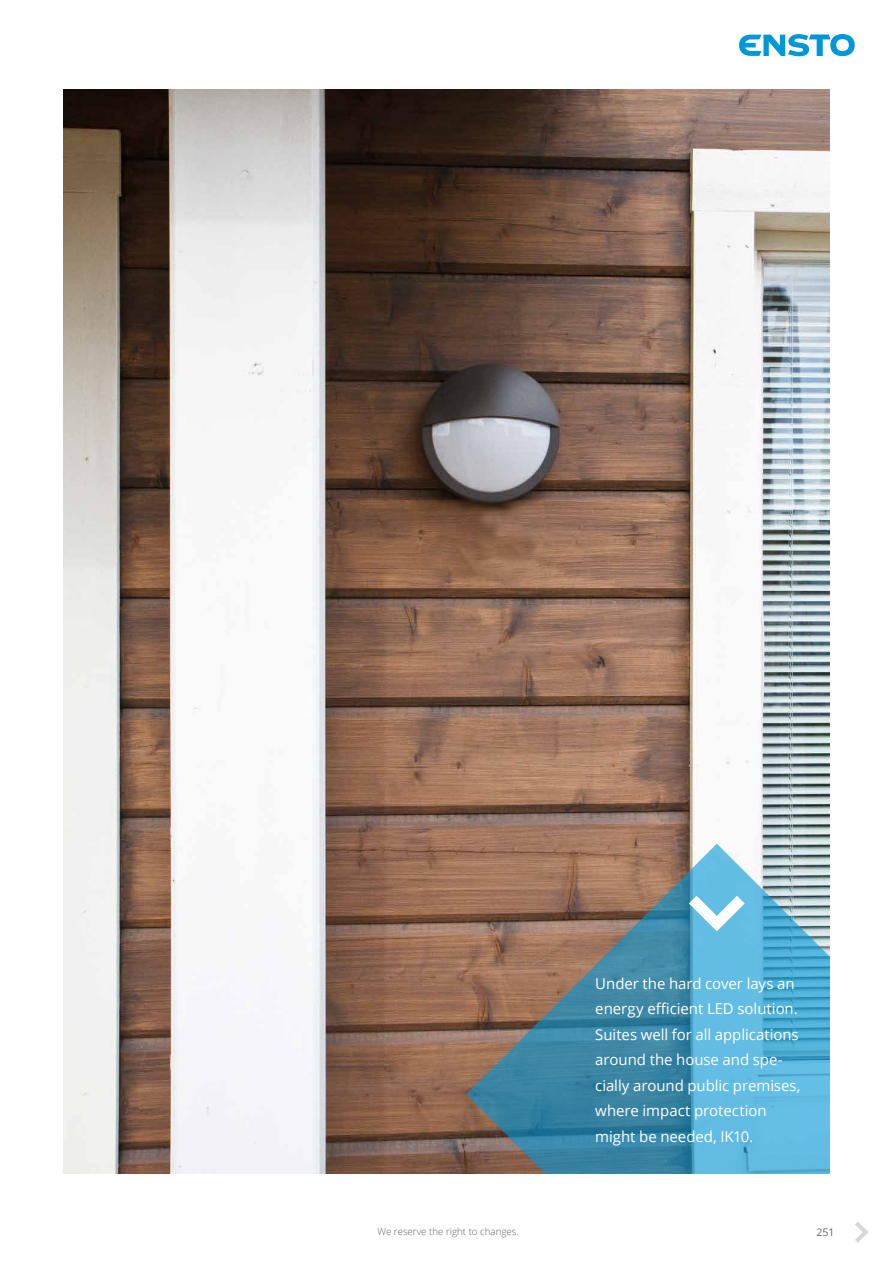
<style>
.page{position:relative;width:893px;height:1263px;background:#fff}
.page>*{position:absolute;margin:0;border:0;box-sizing:border-box;transform-origin:0 0}
.t1{font:15px/25.5px "Open Sans";letter-spacing:-.005em;color:#fff}
.t2{font:10.5px "Open Sans";color:#646363}
.t3{font:300 9.75px "Open Sans";color:#646363}
</style>
<div class="page">
<svg style="left:739px;top:34px;width:116px;height:22px"></svg>
<svg style="left:855px;top:1222px;width:13px;height:21px"></svg>
<img style="left:64px;top:89px;width:765px;height:1085px">
<svg style="left:466px;top:844px;width:363px;height:330px;background:#6692a2"></svg>
<svg style="left:689px;top:896px;width:56px;height:35px"></svg>
<p class="t1" style="left:595px;top:970px;width:207px">Under the hard cover lays an energy efficient LED solution.<br>Suites well for all applications around the house and spe&shy;cially around public premises, where impact protection might be needed, IK10.</p>
<p class="t3" style="left:377px;top:1225px;width:143px">We reserve the right to changes.</p>
<p class="t2" style="left:816px;top:1225px;width:20px">251</p>
</div>
